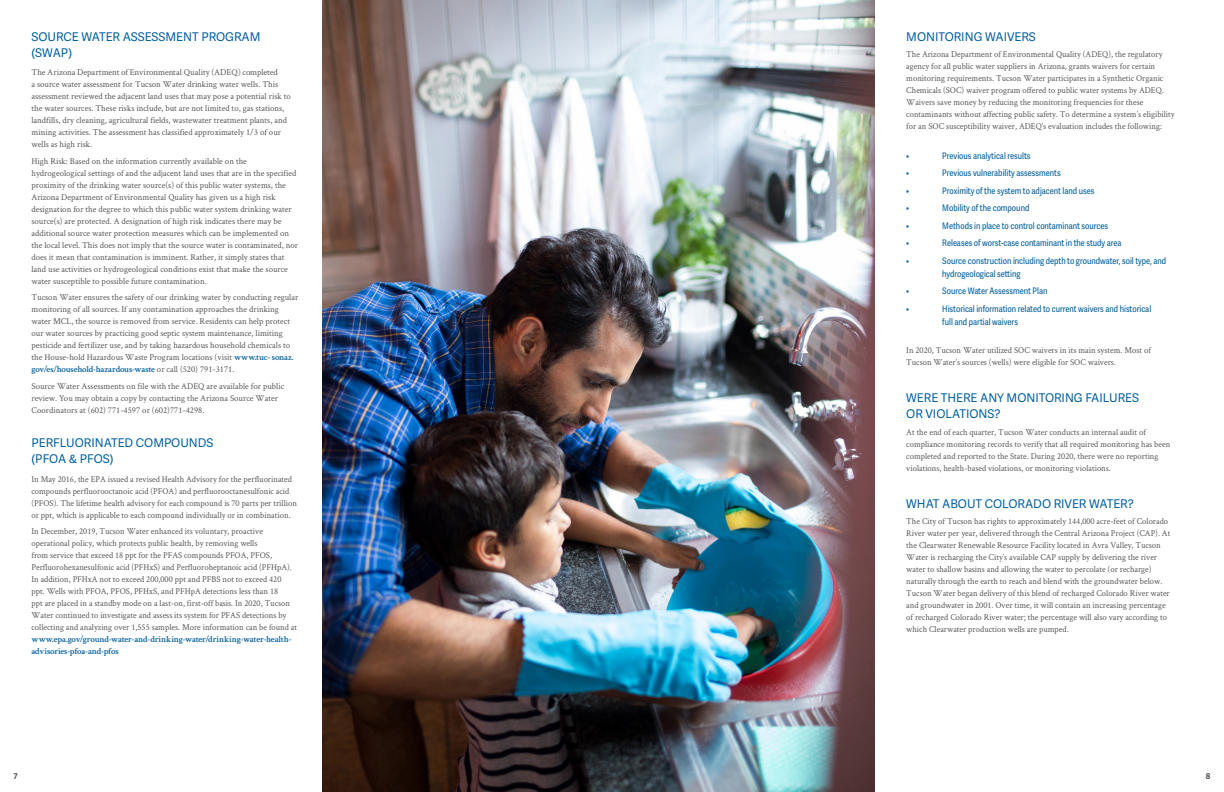
<style>
.page{position:relative;width:1224px;height:792px;background:#fff}
.page>*{position:absolute;margin:0;border:0;box-sizing:border-box;transform-origin:0 0}
.body{font:12px/16px "Adelle Sans";color:#005e9e}
.body-2{font:9px/12px "Crimson Text";color:#57585a;scale:.96 1}
.body-3{font:9px/12px "Crimson Text";color:#57585a}
.body-4{font:9px/13px "Adelle Sans Cnd";color:#005e9e}
.t1{font:700 8px "Adelle Sans";color:#57585a}
.s1{font-weight:600;color:#005e9e}
</style>
<div class="page">
<img style="left:322px;top:0;width:552px;height:792px">
<p class="body" style="left:32px;top:28px;width:231px">SOURCE WATER ASSESSMENT PROGRAM (SWAP)</p>
<p class="body-3" style="left:32px;top:66px;width:261px">The Arizona Department of Environmental Quality (ADEQ) completed<br>a source water assessment for Tucson Water drinking water wells. This assessment reviewed the adjacent land uses that may pose a potential risk to the water sources. These risks include, but are not limited to, gas stations, landfills, dry cleaning, agricultural fields, wastewater treatment plants, and mining activities. The assessment has classified approximately 1/3 of our wells as high risk.</p>
<p class="body-3" style="left:32px;top:154px;width:268px">High Risk: Based on the information currently available on the hydrogeological settings of and the adjacent land uses that are in the specified proximity of the drinking water source(s) of this public water systems, the Arizona Department of Environmental Quality has given us a high risk designation for the degree to which this public water system drinking water source(s) are protected. A designation of high risk indicates there may be additional source water protection measures which can be implemented on the local level. This does not imply that the source water is contaminated, nor does it mean that contamination is imminent. Rather, it simply states that land use activities or hydrogeological conditions exist that make the source water susceptible to possible future contamination.</p>
<p class="body-3" style="left:32px;top:291px;width:268px">Tucson Water ensures the safety of our drinking water by conducting regular monitoring of all sources. If any contamination approaches the drinking water MCL, the source is removed from service. Residents can help protect our water sources by practicing good septic system maintenance, limiting pesticide and fertilizer use, and by taking hazardous household chemicals to the House-hold Hazardous Waste Program locations (visit <span class="s1">www.tuc- sonaz. gov/es/household-hazardous-waste</span> or call (520) 791-3171.</p>
<p class="body-3" style="left:32px;top:379px;width:254px">Source Water Assessments on file with the ADEQ are available for public review. You may obtain a copy by contacting the Arizona Source Water<br>Coordinators at (602) 771-4597 or (602)771-4298.</p>
<p class="body" style="left:32px;top:434px;width:184px">PERFLUORINATED COMPOUNDS (PFOA &amp; PFOS)</p>
<p class="body-2" style="left:32px;top:472px;width:278px">In May 2016, the EPA issued a revised Health Advisory for the perfluorinated compounds perfluorooctanoic acid (PFOA) and perfluorooctanesulfonic acid (PFOS). The lifetime health advisory for each compound is 70 parts per trillion or ppt, which is applicable to each compound individually or in combination.</p>
<p class="body-2" style="left:32px;top:525px;width:278px">In December, 2019, Tucson Water enhanced its voluntary, proactive operational policy, which protects public health, by removing wells<br>from service that exceed 18 ppt for the PFAS compounds PFOA, PFOS, Perfluorohexanesulfonic acid (PFHxS) and Perfluoroheptanoic acid (PFHpA).<br>In addition, PFHxA not to exceed 200,000 ppt and PFBS not to exceed 420<br>ppt. Wells with PFOA, PFOS, PFHxS, and PFHpA detections less than 18<br>ppt are placed in a standby mode on a last-on, first-off basis. In 2020, Tucson Water continued to investigate and assess its system for PFAS detections by collecting and analyzing over 1,555 samples. More information can be found at <span class="s1">www.epa.gov/ground-water-and-drinking-water/drinking-water-health&shy;advisories-pfoa-and-pfos</span></p>
<p class="body" style="left:906px;top:28px;width:131px">MONITORING WAIVERS</p>
<p class="body-2" style="left:906px;top:48px;width:281px">The Arizona Department of Environmental Quality (ADEQ), the regulatory agency for all public water suppliers in Arizona, grants waivers for certain monitoring requirements. Tucson Water participates in a Synthetic Organic Chemicals (SOC) waiver program offered to public water systems by ADEQ.<br>Waivers save money by reducing the monitoring frequencies for these contaminants without affecting public safety. To determine a system’s eligibility for an SOC susceptibility waiver, ADEQ’s evaluation includes the following:</p>
<p class="body-4" style="left:906px;top:149px;width:5px">•</p>
<p class="body-4" style="left:942px;top:149px;width:90px">Previous analytical results</p>
<p class="body-4" style="left:906px;top:166px;width:5px">•</p>
<p class="body-4" style="left:942px;top:166px;width:120px">Previous vulnerability assessments</p>
<p class="body-4" style="left:906px;top:184px;width:5px">•</p>
<p class="body-4" style="left:942px;top:184px;width:154px">Proximity of the system to adjacent land uses</p>
<p class="body-4" style="left:906px;top:201px;width:5px">•</p>
<p class="body-4" style="left:942px;top:201px;width:89px">Mobility of the compound</p>
<p class="body-4" style="left:906px;top:219px;width:5px">•</p>
<p class="body-4" style="left:942px;top:219px;width:167px">Methods in place to control contaminant sources</p>
<p class="body-4" style="left:906px;top:236px;width:5px">•</p>
<p class="body-4" style="left:942px;top:236px;width:181px">Releases of worst-case contaminant in the study area</p>
<p class="body-4" style="left:906px;top:254px;width:5px">•</p>
<p class="body-4" style="left:942px;top:254px;width:225px">Source construction including depth to groundwater, soil type, and hydrogeological setting</p>
<p class="body-4" style="left:906px;top:284px;width:5px">•</p>
<p class="body-4" style="left:942px;top:284px;width:107px">Source Water Assessment Plan</p>
<p class="body-4" style="left:906px;top:302px;width:5px">•</p>
<p class="body-4" style="left:942px;top:302px;width:210px">Historical information related to current waivers and historical full and partial waivers</p>
<p class="body-2" style="left:906px;top:344px;width:256px">In 2020, Tucson Water utilized SOC waivers in its main system. Most of<br>Tucson Water’s sources (wells) were eligible for SOC waivers.</p>
<p class="body" style="left:906px;top:389px;width:234px">WERE THERE ANY MONITORING FAILURES<br>OR VIOLATIONS?</p>
<p class="body-2" style="left:906px;top:425px;width:277px">At the end of each quarter, Tucson Water conducts an internal audit of compliance monitoring records to verify that all required monitoring has been completed and reported to the State. During 2020, there were no reporting violations, health-based violations, or monitoring violations.</p>
<p class="body" style="left:906px;top:495px;width:229px">WHAT ABOUT COLORADO RIVER WATER?</p>
<p class="body-2" style="left:906px;top:515px;width:277px">The City of Tucson has rights to approximately 144,000 acre-feet of Colorado River water per year, delivered through the Central Arizona Project (CAP). At the Clearwater Renewable Resource Facility located in Avra Valley, Tucson Water is recharging the City’s available CAP supply by delivering the river water to shallow basins and allowing the water to percolate (or recharge) naturally through the earth to reach and blend with the groundwater below.<br>Tucson Water began delivery of this blend of recharged Colorado River water and groundwater in 2001. Over time, it will contain an increasing percentage of recharged Colorado River water; the percentage will also vary according to which Clearwater production wells are pumped.</p>
<p class="t1" style="left:14px;top:771px;width:6px">7</p>
<p class="t1" style="left:1206px;top:771px;width:6px">8</p>
</div>
